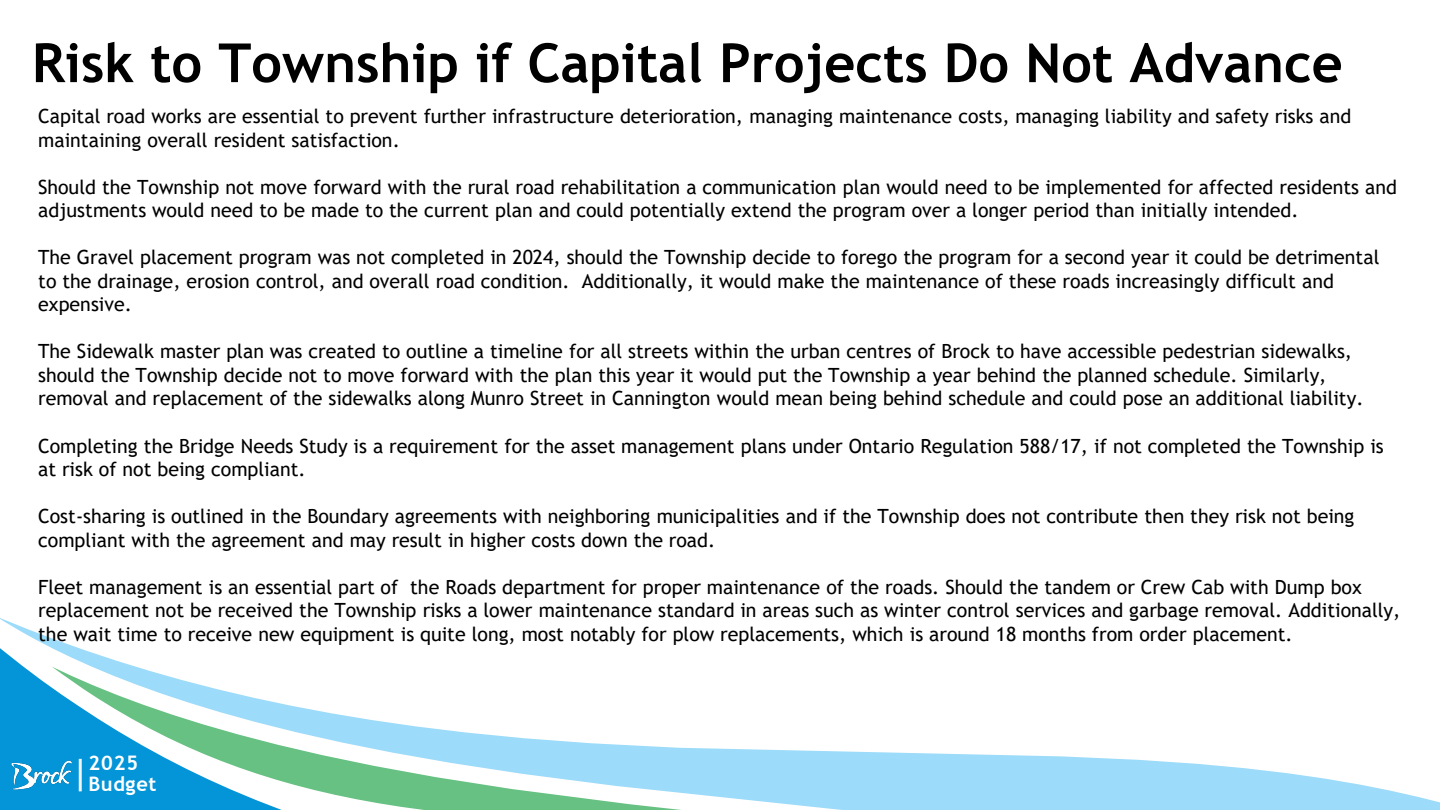
<style>
.page{position:relative;width:1440px;height:810px;background:#fff}
.page>*{position:absolute;margin:0;border:0;box-sizing:border-box;transform-origin:0 0}
.t1{font:700 54px "Trebuchet MS";color:#000}
.t2{font:700 20px/21px "Trebuchet MS";letter-spacing:.03em;color:#fff}
.t3{font:19.6px/23.5px "Trebuchet MS";color:#000}
</style>
<div class="page">
<svg style="left:0;top:618px;width:1440px;height:192px"></svg>
<svg style="left:282px;top:667px;width:400px;height:143px"></svg>
<svg style="left:0;top:648px;width:282px;height:162px"></svg>
<img style="left:10px;top:759px;width:63px;height:34px">
<hr style="left:79px;top:759px;width:3px;height:32px;background:#f5f5f5">
<h2 class="t1" style="left:32px;top:29px;width:1312px">Risk to Township if Capital Projects Do Not Advance</h2>
<p class="t3" style="left:38px;top:104px;width:1315px">Capital road works are essential to prevent further infrastructure deterioration, managing maintenance costs, managing liability and safety risks and maintaining overall resident satisfaction.</p>
<p class="t3" style="left:38px;top:175px;width:1360px">Should the Township not move forward with the rural road rehabilitation a communication plan would need to be implemented for affected residents and adjustments would need to be made to the current plan and could potentially extend the program over a longer period than initially intended.</p>
<p class="t3" style="left:38px;top:246px;width:1343px">The Gravel placement program was not completed in 2024, should the Township decide to forego the program for a second year it could be detrimental to the drainage, erosion control, and overall road condition. Additionally, it would make the maintenance of these roads increasingly difficult and expensive.</p>
<p class="t3" style="left:38px;top:340px;width:1327px">The Sidewalk master plan was created to outline a timeline for all streets within the urban centres of Brock to have accessible pedestrian sidewalks, should the Township decide not to move forward with the plan this year it would put the Township a year behind the planned schedule. Similarly, removal and replacement of the sidewalks along Munro Street in Cannington would mean being behind schedule and could pose an additional liability.</p>
<p class="t3" style="left:38px;top:434px;width:1347px">Completing the Bridge Needs Study is a requirement for the asset management plans under Ontario Regulation 588/17, if not completed the Township is at risk of not being compliant.</p>
<p class="t3" style="left:38px;top:504px;width:1318px">Cost-sharing is outlined in the Boundary agreements with neighboring municipalities and if the Township does not contribute then they risk not being compliant with the agreement and may result in higher costs down the road.</p>
<p class="t3" style="left:38px;top:575px;width:1364px">Fleet management is an essential part of the Roads department for proper maintenance of the roads. Should the tandem or Crew Cab with Dump box replacement not be received the Township risks a lower maintenance standard in areas such as winter control services and garbage removal. Additionally, the wait time to receive new equipment is quite long, most notably for plow replacements, which is around 18 months from order placement.</p>
<p class="t2" style="left:88px;top:753px;width:69px">2025<br>Budget</p>
</div>
